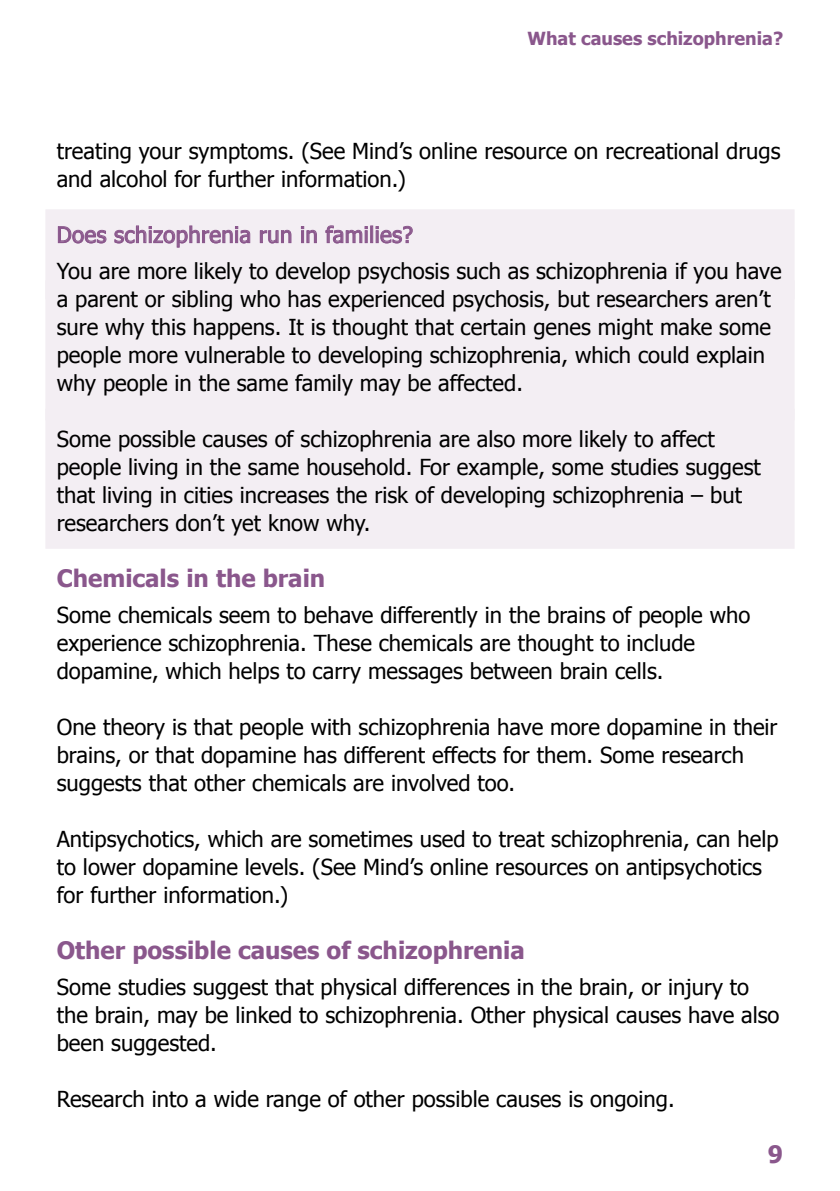
<style>
.page{position:relative;width:840px;height:1191px;background:#fff}
.page>*{position:absolute;margin:0;border:0;box-sizing:border-box;transform-origin:0 0}
.t1{font:700 24px "Tahoma";color:#8a578c}
.t2{font:22px/28px "Tahoma";color:#000}
.t3{font:22px "Tahoma";letter-spacing:.02em;color:#8a578c}
.t4{font:700 18px "Tahoma";color:#8a578c}
</style>
<div class="page">
<div style="left:45px;top:209px;width:749px;height:90px;background:#f3eef3"></div>
<div style="left:45px;top:280px;width:749px;height:140px;background:#f3eef3"></div>
<div style="left:45px;top:409px;width:749px;height:140px;background:#f3eef3"></div>
<svg style="left:58px;top:226px;width:49px;height:17px"></svg>
<svg style="left:114px;top:225px;width:136px;height:23px"></svg>
<svg style="left:259px;top:230px;width:32px;height:14px"></svg>
<svg style="left:301px;top:226px;width:16px;height:17px"></svg>
<svg style="left:325px;top:225px;width:42px;height:19px"></svg>
<div style="left:370px;top:226px;width:3px;height:17px;border:1px solid #8a578c"></div>
<svg style="left:375px;top:226px;width:37px;height:17px"></svg>
<p class="t4" style="left:527px;top:26px;width:257px">What causes schizophrenia?</p>
<p class="t2" style="left:57px;top:136px;width:724px">treating your symptoms. (See Mind’s online resource on recreational drugs and alcohol for further information.)</p>
<p class="t3" style="left:57px;top:220px;width:357px">Does schizophrenia run in families?</p>
<p class="t2" style="left:57px;top:256px;width:726px">You are more likely to develop psychosis such as schizophrenia if you have a parent or sibling who has experienced psychosis, but researchers aren’t sure why this happens. It is thought that certain genes might make some people more vulnerable to developing schizophrenia, which could explain why people in the same family may be affected.</p>
<p class="t2" style="left:57px;top:424px;width:705px">Some possible causes of schizophrenia are also more likely to affect people living in the same household. For example, some studies suggest that living in cities increases the risk of developing schizophrenia – but researchers don’t yet know why.</p>
<p class="t1" style="left:57px;top:561px;width:270px">Chemicals in the brain</p>
<p class="t2" style="left:57px;top:600px;width:694px">Some chemicals seem to behave differently in the brains of people who experience schizophrenia. These chemicals are thought to include dopamine, which helps to carry messages between brain cells.</p>
<p class="t2" style="left:57px;top:712px;width:722px">One theory is that people with schizophrenia have more dopamine in their brains, or that dopamine has different effects for them. Some research suggests that other chemicals are involved too.</p>
<p class="t2" style="left:57px;top:824px;width:722px">Antipsychotics, which are sometimes used to treat schizophrenia, can help to lower dopamine levels. (See Mind’s online resources on antipsychotics for further information.)</p>
<p class="t1" style="left:57px;top:933px;width:469px">Other possible causes of schizophrenia</p>
<p class="t2" style="left:57px;top:972px;width:724px">Some studies suggest that physical differences in the brain, or injury to the brain, may be linked to schizophrenia. Other physical causes have also been suggested.</p>
<p class="t2" style="left:57px;top:1084px;width:619px">Research into a wide range of other possible causes is ongoing.</p>
<p class="t1" style="left:767px;top:1137px;width:17px">9</p>
</div>
